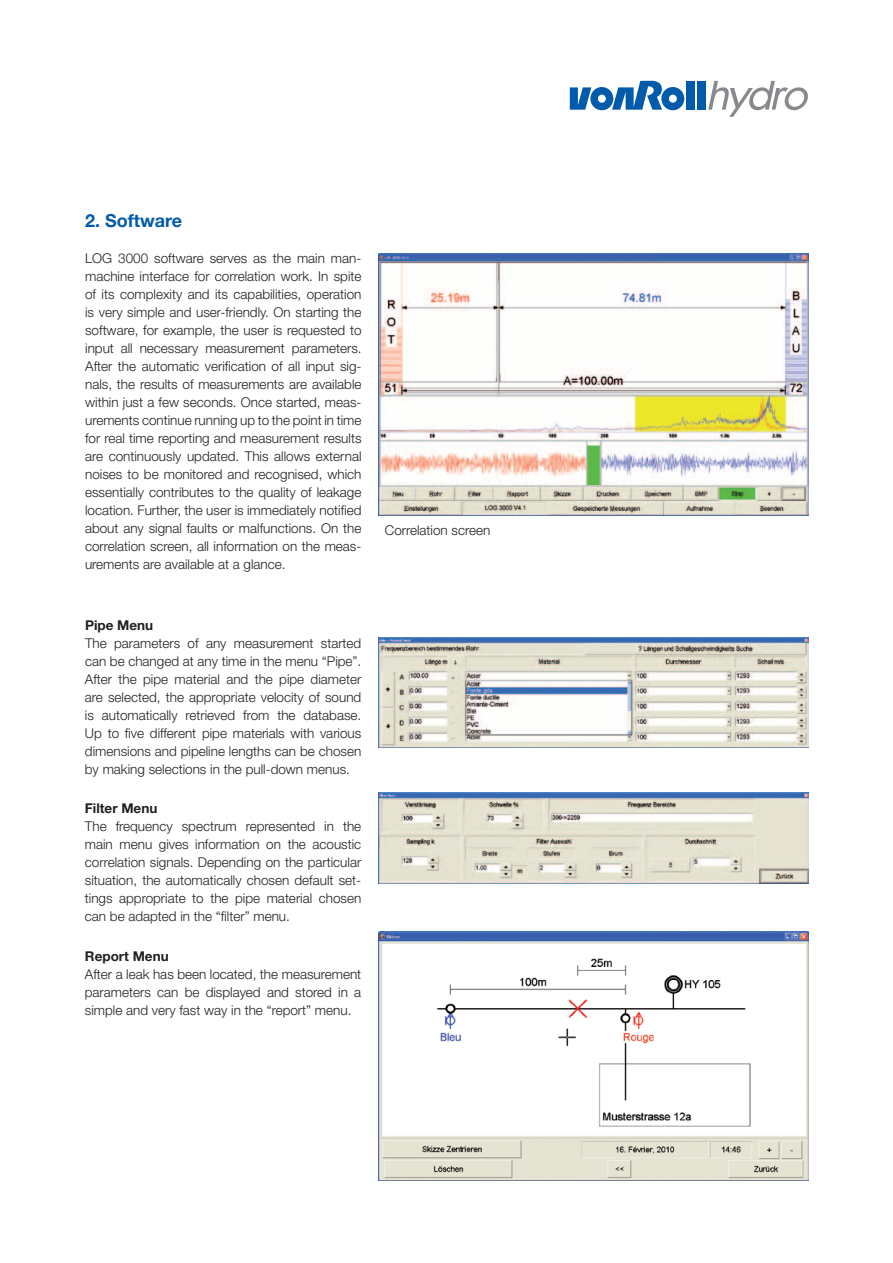
<style>
.page{position:relative;width:893px;height:1263px;background:#fff}
.page>*{position:absolute;margin:0;border:0;box-sizing:border-box;transform-origin:0 0}
.t1{font:700 18px "Helvetica Neue LT";color:#015aaa}
.t2{font:300 13.5px/18px "Helvetica Neue LT";color:#231f20;text-align:justify}
.t3{font:700 13.5px "Helvetica Neue LT";color:#231f20}
</style>
<div class="page">
<svg style="left:708px;top:81px;width:100px;height:36px"></svg>
<div style="left:686px;top:81px;width:9px;height:29px;background:#015aaa"></div>
<svg style="left:570px;top:81px;width:114px;height:29px"></svg>
<div style="left:697px;top:81px;width:9px;height:29px;background:#015aaa"></div>
<img style="left:378px;top:253px;width:430px;height:263px">
<img style="left:378px;top:638px;width:430px;height:110px">
<img style="left:378px;top:792px;width:430px;height:91px">
<img style="left:378px;top:931px;width:430px;height:250px">
<h1 class="t1" style="left:85px;top:209px;width:99px">2. Software</h1>
<p class="t2" style="left:85px;top:249px;width:278px">LOG 3000 software serves as the main man&shy;machine interface for correlation work. In spite of its complexity and its capabilities, operation is very simple and user-friendly. On starting the software, for example, the user is requested to input all necessary measurement parameters.<br>After the automatic verification of all input sig&shy;nals, the results of measurements are available within just a few seconds. Once started, meas&shy;urements continue running up to the point in time for real time reporting and measurement results are continuously updated. This allows external noises to be monitored and recognised, which essentially contributes to the quality of leakage location. Further, the user is immediately notified about any signal faults or malfunctions. On the correlation screen, all information on the meas&shy;urements are available at a glance.</p>
<p class="t3" style="left:85px;top:617px;width:70px">Pipe Menu</p>
<p class="t2" style="left:85px;top:634px;width:278px">The parameters of any measurement started can be changed at any time in the menu “Pipe”.<br>After the pipe material and the pipe diameter are selected, the appropriate velocity of sound is automatically retrieved from the database.<br>Up to five different pipe materials with various dimensions and pipeline lengths can be chosen by making selections in the pull-down menus.</p>
<p class="t3" style="left:85px;top:800px;width:74px">Filter Menu</p>
<p class="t2" style="left:85px;top:817px;width:278px">The frequency spectrum represented in the main menu gives information on the acoustic correlation signals. Depending on the particular situation, the automatically chosen default set&shy;tings appropriate to the pipe material chosen can be adapted in the “filter” menu.</p>
<p class="t3" style="left:85px;top:948px;width:85px">Report Menu</p>
<p class="t2" style="left:85px;top:965px;width:278px">After a leak has been located, the measurement parameters can be displayed and stored in a simple and very fast way in the “report” menu.</p>
<p class="t2" style="left:385px;top:521px;width:107px">Correlation screen</p>
</div>
